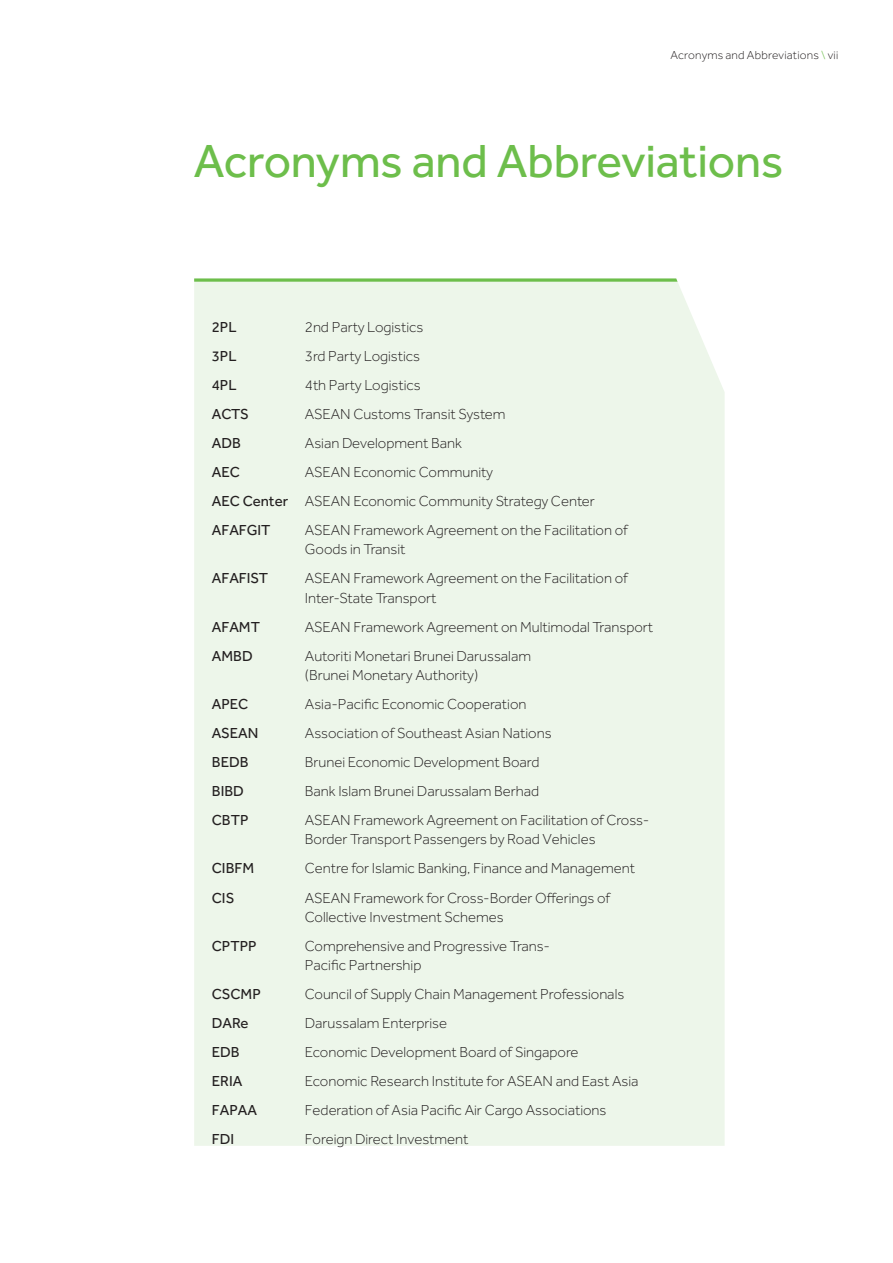
<style>
.page{position:relative;width:893px;height:1263px;background:#fff}
.page>*{position:absolute;margin:0;border:0;box-sizing:border-box;transform-origin:0 0}
.t1{font:48px "Effra";letter-spacing:-.005em;color:#6dbe4b}
.t2{font:300 15px/19.4px "Effra";color:#231f20}
.t3{font:15px "Effra";color:#231f20}
.t4{font:300 12px "Effra";letter-spacing:.015em;color:#231f20}
.s1{color:#6dbe4b}
.s2{font-weight:400}
</style>
<div class="page">
<div style="left:194px;top:282px;width:531px;height:864px;background:#edf6ea"></div>
<svg style="left:194px;top:278px;width:484px;height:4px;background:#87c96c"></svg>
<p class="t4" style="left:670px;top:48px;width:169px">Acronyms and Abbreviations <span class="s1">\</span> vii</p>
<h1 class="t1" style="left:194px;top:133px;width:591px">Acronyms and Abbreviations</h1>
<p class="t3" style="left:212px;top:318px;width:26px">2PL</p>
<p class="t2" style="left:305px;top:317px;width:120px">2nd Party Logistics</p>
<p class="t3" style="left:212px;top:347px;width:26px">3PL</p>
<p class="t2" style="left:305px;top:346px;width:117px">3rd Party Logistics</p>
<p class="t3" style="left:212px;top:376px;width:26px">4PL</p>
<p class="t2" style="left:305px;top:375px;width:117px">4th Party Logistics</p>
<p class="t3" style="left:212px;top:405px;width:39px">ACTS</p>
<p class="t2" style="left:305px;top:404px;width:202px">ASEAN Customs Transit System</p>
<p class="t3" style="left:212px;top:434px;width:31px">ADB</p>
<p class="t2" style="left:305px;top:433px;width:158px">Asian Development Bank</p>
<p class="t3" style="left:212px;top:463px;width:30px">AEC</p>
<p class="t2" style="left:212px;top:457px;width:385px;line-height:29px;text-indent:93px">ASEAN Economic Community<br><span class="s2">AEC Center</span> ASEAN Economic Community Strategy Center<br><span class="s2">AFAFGIT</span></p>
<p class="t2" style="left:305px;top:520px;width:325px">ASEAN Framework Agreement on the Facilitation of<br>Goods in Transit</p>
<p class="t3" style="left:212px;top:569px;width:58px">AFAFIST</p>
<p class="t2" style="left:305px;top:568px;width:325px">ASEAN Framework Agreement on the Facilitation of<br>Inter-State Transport</p>
<p class="t3" style="left:212px;top:618px;width:50px">AFAMT</p>
<p class="t2" style="left:305px;top:617px;width:350px">ASEAN Framework Agreement on Multimodal Transport</p>
<p class="t3" style="left:212px;top:647px;width:42px">AMBD</p>
<p class="t2" style="left:305px;top:646px;width:228px">Autoriti Monetari Brunei Darussalam (Brunei Monetary Authority)</p>
<p class="t3" style="left:212px;top:695px;width:38px">APEC</p>
<p class="t2" style="left:305px;top:694px;width:223px">Asia-Pacific Economic Cooperation</p>
<p class="t3" style="left:212px;top:724px;width:48px">ASEAN</p>
<p class="t2" style="left:305px;top:723px;width:248px">Association of Southeast Asian Nations</p>
<p class="t3" style="left:212px;top:753px;width:38px">BEDB</p>
<p class="t2" style="left:305px;top:752px;width:236px">Brunei Economic Development Board</p>
<p class="t3" style="left:212px;top:782px;width:34px">BIBD</p>
<p class="t2" style="left:305px;top:781px;width:236px">Bank Islam Brunei Darussalam Berhad</p>
<p class="t3" style="left:212px;top:811px;width:38px">CBTP</p>
<p class="t2" style="left:305px;top:810px;width:346px">ASEAN Framework Agreement on Facilitation of Cross-<br>Border Transport Passengers by Road Vehicles</p>
<p class="t3" style="left:212px;top:860px;width:44px">CIBFM</p>
<p class="t2" style="left:305px;top:859px;width:332px">Centre for Islamic Banking, Finance and Management</p>
<p class="t3" style="left:212px;top:889px;width:24px">CIS</p>
<p class="t2" style="left:305px;top:888px;width:307px">ASEAN Framework for Cross-Border Offerings of<br>Collective Investment Schemes</p>
<p class="t3" style="left:212px;top:937px;width:46px">CPTPP</p>
<p class="t2" style="left:305px;top:936px;width:247px">Comprehensive and Progressive Trans-<br>Pacific Partnership</p>
<p class="t3" style="left:212px;top:985px;width:51px">CSCMP</p>
<p class="t2" style="left:305px;top:984px;width:321px">Council of Supply Chain Management Professionals</p>
<p class="t3" style="left:212px;top:1014px;width:38px">DARe</p>
<p class="t2" style="left:305px;top:1013px;width:144px">Darussalam Enterprise</p>
<p class="t3" style="left:212px;top:1043px;width:29px">EDB</p>
<p class="t2" style="left:305px;top:1042px;width:275px">Economic Development Board of Singapore</p>
<p class="t3" style="left:212px;top:1072px;width:32px">ERIA</p>
<p class="t2" style="left:305px;top:1072px;width:335px">Economic Research Institute for ASEAN and East Asia</p>
<p class="t3" style="left:212px;top:1102px;width:47px">FAPAA</p>
<p class="t2" style="left:305px;top:1101px;width:303px">Federation of Asia Pacific Air Cargo Associations</p>
<p class="t3" style="left:212px;top:1131px;width:24px">FDI</p>
<p class="t2" style="left:305px;top:1130px;width:165px">Foreign Direct Investment</p>
</div>
